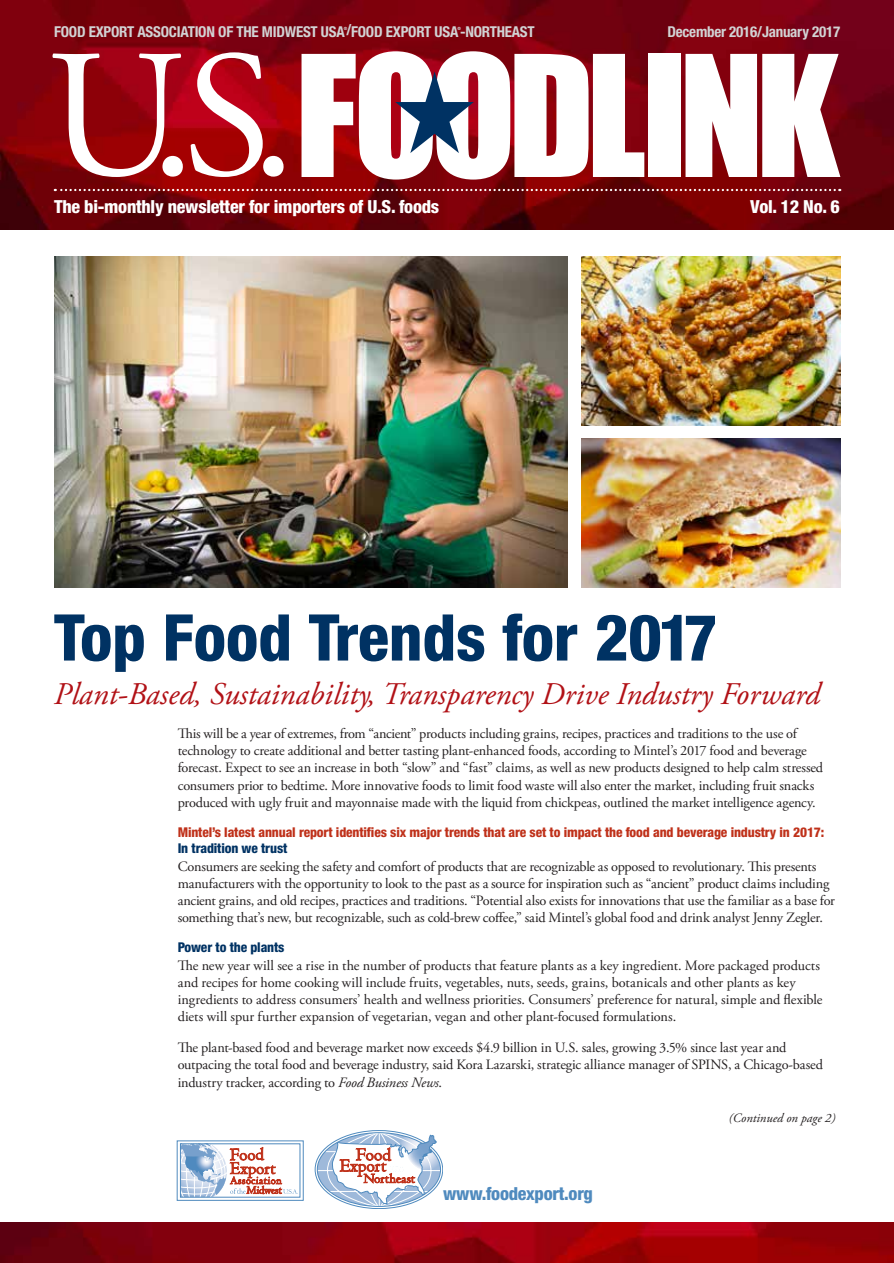
<style>
.page{position:relative;width:894px;height:1263px;background:#fff}
.page>*{position:absolute;margin:0;border:0;box-sizing:border-box;transform-origin:0 0}
.t1{font:800 condensed 64.5px "Helvetica Neue LT Std";color:#003263}
.t2{font:italic 31.5px "Adobe Garamond Pro";color:#b11116}
.t3{font:800 condensed 18px "Helvetica Neue LT Std";letter-spacing:-.015em;color:#fff}
.t4{font:800 condensed 18px "Helvetica Neue LT Std";letter-spacing:-.015em;color:#4f8abe}
.t5{font:700 condensed 15px "Helvetica Neue LT Std";letter-spacing:-.015em;color:#d1d3d4}
.t6{font:14.25px/17.2px "Adobe Garamond Pro";letter-spacing:-.01em;color:#231f20}
.t7{font:800 condensed 13.5px "Helvetica Neue LT Std";letter-spacing:-.01em;color:#bf311a}
.t8{font:800 condensed 13.5px "Helvetica Neue LT Std";letter-spacing:-.01em;color:#003263}
.t9{font:italic 12.75px "Adobe Garamond Pro";color:#231f20}
.t10{font:700 condensed 4.35px "Helvetica Neue LT Std";color:#d1d3d4}
.s1{font-style:italic}
</style>
<div class="page">
<img style="left:54px;top:256px;width:513px;height:331px">
<img style="left:0;top:0;width:893px;height:230px">
<img style="left:0;top:1222px;width:893px;height:41px">
<svg style="left:52px;top:53px;width:129px;height:124px"></svg>
<div style="left:162px;top:156px;width:21px;height:21px;background:#fff;border-radius:50%"></div>
<svg style="left:190px;top:52px;width:72px;height:125px"></svg>
<div style="left:263px;top:156px;width:20px;height:21px;background:#fff;border-radius:50%"></div>
<svg style="left:55px;top:189px;width:785px;height:2px"></svg>
<img style="left:581px;top:256px;width:259px;height:169px">
<img style="left:581px;top:439px;width:259px;height:148px">
<div style="left:648px;top:54px;width:32px;height:123px;background:#fff"></div>
<svg style="left:685px;top:54px;width:71px;height:123px"></svg>
<svg style="left:762px;top:54px;width:78px;height:123px"></svg>
<svg style="left:301px;top:51px;width:343px;height:129px"></svg>
<svg style="left:176px;top:1140px;width:128px;height:61px"></svg>
<svg style="left:180px;top:1142px;width:118px;height:56px"></svg>
<svg style="left:315px;top:1130px;width:127px;height:78px"></svg>
<p class="t5" style="left:54px;top:23px;width:482px">FOOD EXPORT ASSOCIATION OF THE MIDWEST USA/FOOD EXPORT USA-NORTHEAST</p>
<p class="t10" style="left:344px;top:25px;width:5px">®</p>
<p class="t10" style="left:457px;top:25px;width:5px">®</p>
<p class="t5" style="left:667px;top:23px;width:174px">December 2016/January 2017</p>
<p class="t3" style="left:54px;top:195px;width:386px">The bi-monthly newsletter for importers of U.S. foods</p>
<p class="t3" style="left:750px;top:195px;width:91px">Vol. 12 No. 6</p>
<h1 class="t1" style="left:54px;top:597px;width:664px">Top Food Trends for 2017</h1>
<h2 class="t2" style="left:54px;top:675px;width:767px">Plant-Based, Sustainability, Transparency Drive Industry Forward</h2>
<p class="t6" style="left:178px;top:725px;width:646px">This will be a year of extremes, from “ancient” products including grains, recipes, practices and traditions to the use of technology to create additional and better tasting plant-enhanced foods, according to Mintel’s 2017 food and beverage forecast. Expect to see an increase in both “slow” and “fast” claims, as well as new products designed to help calm stressed consumers prior to bedtime. More innovative foods to limit food waste will also enter the market, including fruit snacks produced with ugly fruit and mayonnaise made with the liquid from chickpeas, outlined the market intelligence agency.</p>
<p class="t7" style="left:178px;top:823px;width:648px">Mintel’s latest annual report identifies six major trends that are set to impact the food and beverage industry in 2017:</p>
<p class="t8" style="left:178px;top:840px;width:111px">In tradition we trust</p>
<p class="t6" style="left:178px;top:858px;width:658px">Consumers are seeking the safety and comfort of products that are recognizable as opposed to revolutionary. This presents manufacturers with the opportunity to look to the past as a source for inspiration such as “ancient” product claims including ancient grains, and old recipes, practices and traditions. “Potential also exists for innovations that use the familiar as a base for something that’s new, but recognizable, such as cold-brew coffee,” said Mintel’s global food and drink analyst Jenny Zegler.</p>
<p class="t8" style="left:178px;top:939px;width:108px">Power to the plants</p>
<p class="t6" style="left:178px;top:957px;width:646px">The new year will see a rise in the number of products that feature plants as a key ingredient. More packaged products and recipes for home cooking will include fruits, vegetables, nuts, seeds, grains, botanicals and other plants as key ingredients to address consumers’ health and wellness priorities. Consumers’ preference for natural, simple and flexible diets will spur further expansion of vegetarian, vegan and other plant-focused formulations.</p>
<p class="t6" style="left:178px;top:1039px;width:646px">The plant-based food and beverage market now exceeds $4.9 billion in U.S. sales, growing 3.5% since last year and outpacing the total food and beverage industry, said Kora Lazarski, strategic alliance manager of SPINS, a Chicago-based industry tracker, according to <span class="s1">Food Business News</span>.</p>
<p class="t9" style="left:728px;top:1110px;width:108px">(Continued on page 2)</p>
<p class="t4" style="left:443px;top:1182px;width:151px">www.foodexport.org</p>
</div>
